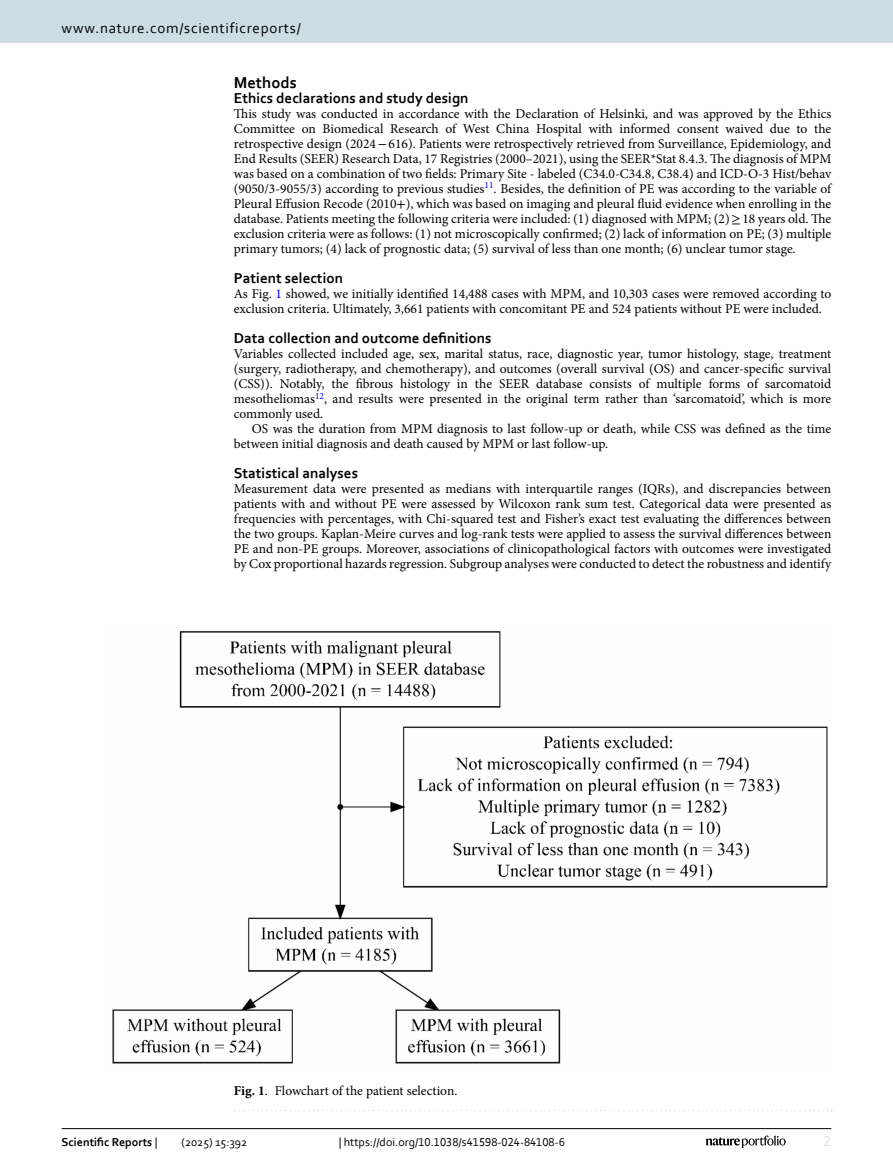
<style>
.page{position:relative;width:893px;height:1174px;background:#fff}
.page>*{position:absolute;margin:0;border:0;box-sizing:border-box;transform-origin:0 0}
.Head_1{font:700 16.5px "Corbel";color:#000}
.Head_2{font:700 15px "Corbel";color:#000}
.t1{font:15px "Corbel";letter-spacing:.05em;color:#000}
.Head_2_After_1{font:700 15px "Corbel";color:#000}
.t2{font:15px "Corbel";color:#d9e4eb}
.Body_Text{font:13.5px/15px "Minion Pro";color:#000;text-align:justify}
.Body_Text_Indent{font:13.5px/15px "Minion Pro";color:#000}
.Figure_Caption{font:13.5px "Minion Pro";color:#000}
.t3{font:12px "Corbel";color:#000}
.t4{font:700 12px "Corbel";color:#000}
.s1{font-family:"STIX"}
.s2{color:#00f}
.s3{font-weight:700}
.s4{font-weight:400}
</style>
<div class="page">
<img style="left:112px;top:631px;width:716px;height:433px">
<svg style="left:235px;top:1110px;width:597px;height:1px"></svg>
<hr style="left:62px;top:1128px;width:769px;height:1px;background:#000">
<svg style="left:706px;top:1135px;width:80px;height:12px"></svg>
<div style="left:0;top:0;width:893px;height:43px;background:#cedde4"></div>
<p class="t1" style="left:62px;top:18px;width:241px">www.nature.com/scientificreports/</p>
<p class="Head_1" style="left:234px;top:72px;width:64px">Methods</p>
<p class="Head_2_After_1" style="left:234px;top:89px;width:236px">Ethics declarations and study design</p>
<p class="Body_Text" style="left:234px;top:106px;width:599px">This study was conducted in accordance with the Declaration of Helsinki, and was approved by the Ethics Committee on Biomedical Research of West China Hospital with informed consent waived due to the retrospective design (2024<span class="s1">−</span>616). Patients were retrospectively retrieved from Surveillance, Epidemiology, and End Results (SEER) Research Data, 17 Registries (2000–2021), using the SEER*Stat 8.4.3. The diagnosis of MPM was based on a combination of two fields: Primary Site - labeled (C34.0-C34.8, C38.4) and ICD-O-3 Hist/behav (9050/3-9055/3) according to previous studies<sup>11</sup>. Besides, the definition of PE was according to the variable of Pleural Effusion Recode (2010<span class="s1">+</span>), which was based on imaging and pleural fluid evidence when enrolling in the database. Patients meeting the following criteria were included: (1) diagnosed with MPM; (2)<span class="s1">≥</span>18 years old. The exclusion criteria were as follows: (1) not microscopically confirmed; (2) lack of information on PE; (3) multiple primary tumors; (4) lack of prognostic data; (5) survival of less than one month; (6) unclear tumor stage.</p>
<p class="Head_2" style="left:234px;top:269px;width:111px">Patient selection</p>
<p class="Body_Text" style="left:234px;top:286px;width:599px">As Fig. <span class="s2">1</span> showed, we initially identified 14,488 cases with MPM, and 10,303 cases were removed according to exclusion criteria. Ultimately, 3,661 patients with concomitant PE and 524 patients without PE were included.</p>
<p class="Head_2" style="left:234px;top:329px;width:259px">Data collection and outcome definitions</p>
<p class="Body_Text" style="left:234px;top:346px;width:599px">Variables collected included age, sex, marital status, race, diagnostic year, tumor histology, stage, treatment (surgery, radiotherapy, and chemotherapy), and outcomes (overall survival (OS) and cancer-specific survival (CSS)). Notably, the fibrous histology in the SEER database consists of multiple forms of sarcomatoid mesotheliomas<sup>12</sup>, and results were presented in the original term rather than ‘sarcomatoid’, which is more commonly used.</p>
<p class="Body_Text_Indent" style="left:234px;top:421px;width:599px;text-indent:18px">OS was the duration from MPM diagnosis to last follow-up or death, while CSS was defined as the time between initial diagnosis and death caused by MPM or last follow-up.</p>
<p class="Head_2" style="left:234px;top:464px;width:126px">Statistical analyses</p>
<p class="Body_Text" style="left:234px;top:481px;width:599px">Measurement data were presented as medians with interquartile ranges (IQRs), and discrepancies between patients with and without PE were assessed by Wilcoxon rank sum test. Categorical data were presented as frequencies with percentages, with Chi-squared test and Fisher’s exact test evaluating the differences between the two groups. Kaplan-Meire curves and log-rank tests were applied to assess the survival differences between PE and non-PE groups. Moreover, associations of clinicopathological factors with outcomes were investigated by Cox proportional hazards regression. Subgroup analyses were conducted to detect the robustness and identify</p>
<p class="Figure_Caption" style="left:234px;top:1082px;width:225px"><span class="s3">Fig. 1</span>. Flowchart of the patient selection.</p>
<p class="t4" style="left:62px;top:1134px;width:97px">Scientific Reports <span class="s4">|</span></p>
<p class="t3" style="left:181px;top:1134px;width:67px">(2025) 15:392</p>
<p class="t3" style="left:339px;top:1134px;width:228px">| https://doi.org/10.1038/s41598-024-84108-6</p>
<p class="t2" style="left:824px;top:1132px;width:9px">2</p>
</div>
